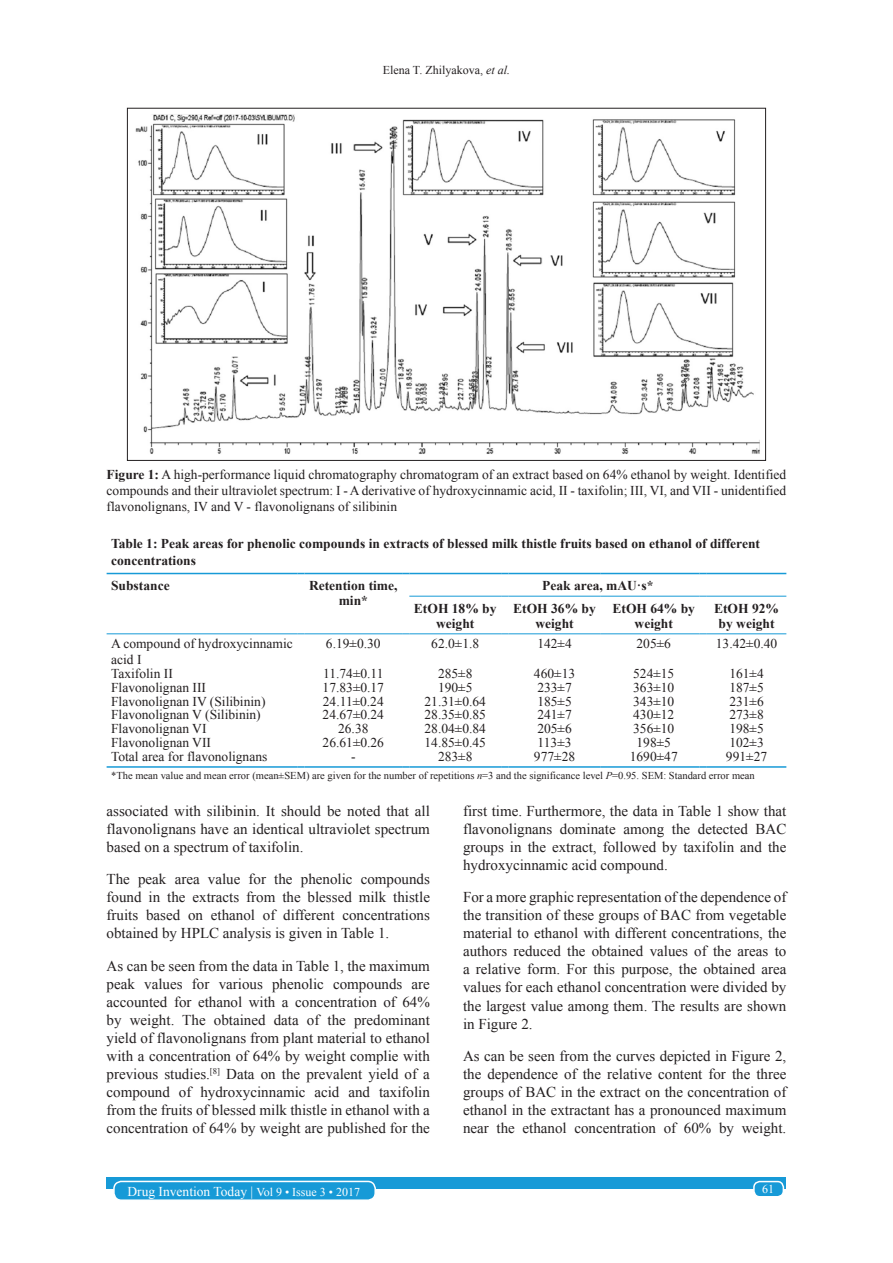
<style>
.page{position:relative;width:893px;height:1263px;background:#fff}
.page>*{position:absolute;margin:0;border:0;box-sizing:border-box;transform-origin:0 0}
.TX{font:15px/18px "Times New Roman";color:#231f20;text-align:justify}
.TB{font:13.5px/16.2px "Times New Roman";color:#231f20}
.FGC{font:13.5px/16.2px "Times New Roman";color:#231f20;text-align:justify}
.TT{font:700 13.5px/16.2px "Times New Roman";color:#231f20}
.TCH{font:700 13.5px/15px "Times New Roman";color:#231f20;text-align:center}
.TBL{font:13.5px "Times New Roman";color:#231f20}
.foot1{font:13.5px "Times New Roman";color:#fff}
.t1{font:12px "Times New Roman";color:#231f20}
.foot1-2{font:12px "Times New Roman";color:#fff}
.TFN{font:10.5px "Times New Roman";color:#231f20}
.s1{font-style:italic}
.s2{font-weight:700}
.s3{font-size:12px}
</style>
<div class="page">
<div style="left:106px;top:1177px;width:680px;height:12px;background:#179ad7"></div>
<div style="left:753px;top:1181px;width:30px;height:15px;background:#179ad7;border-radius:6px"></div>
<div style="left:752px;top:1180px;width:31px;height:17px;border:2px solid #fff;border-radius:6px"></div>
<div style="left:114px;top:1181px;width:261px;height:19px;background:#179ad7;border-radius:7px"></div>
<div style="left:113px;top:1180px;width:263px;height:21px;border:2px solid #fff;border-radius:7px"></div>
<img style="left:135px;top:114px;width:625px;height:340px">
<hr style="left:106px;top:766px;width:191px;height:1px;background:#179ad7">
<hr style="left:304px;top:766px;width:98px;height:1px;background:#179ad7">
<hr style="left:409px;top:766px;width:92px;height:1px;background:#179ad7">
<hr style="left:508px;top:766px;width:92px;height:1px;background:#179ad7">
<hr style="left:607px;top:766px;width:92px;height:1px;background:#179ad7">
<hr style="left:706px;top:766px;width:80px;height:1px;background:#179ad7">
<hr style="left:106px;top:573px;width:191px;height:1px;background:#179ad7">
<hr style="left:304px;top:573px;width:98px;height:1px;background:#179ad7">
<hr style="left:409px;top:573px;width:92px;height:1px;background:#179ad7">
<hr style="left:508px;top:573px;width:92px;height:1px;background:#179ad7">
<hr style="left:607px;top:573px;width:92px;height:1px;background:#179ad7">
<hr style="left:706px;top:573px;width:80px;height:1px;background:#179ad7">
<hr style="left:106px;top:633px;width:191px;height:1px;background:#179ad7">
<hr style="left:304px;top:633px;width:98px;height:1px;background:#179ad7">
<hr style="left:409px;top:633px;width:92px;height:1px;background:#179ad7">
<hr style="left:508px;top:633px;width:92px;height:1px;background:#179ad7">
<hr style="left:607px;top:633px;width:92px;height:1px;background:#179ad7">
<hr style="left:706px;top:633px;width:80px;height:1px;background:#179ad7">
<hr style="left:409px;top:596px;width:92px;height:1px;background:#179ad7">
<hr style="left:508px;top:596px;width:92px;height:1px;background:#179ad7">
<hr style="left:607px;top:596px;width:92px;height:1px;background:#179ad7">
<hr style="left:706px;top:596px;width:80px;height:1px;background:#179ad7">
<p class="t1" style="left:382px;top:62px;width:129px">Elena T. Zhilyakova, <span class="s1">et al.</span></p>
<p class="FGC" style="left:106px;top:466px;width:681px"><span class="s2">Figure 1:</span> A high-performance liquid chromatography chromatogram of an extract based on 64% ethanol by weight. Identified compounds and their ultraviolet spectrum: I - A derivative of hydroxycinnamic acid, II - taxifolin; III, VI, and VII - unidentified flavonolignans, IV and V - flavonolignans of silibinin</p>
<p class="TT" style="left:111px;top:535px;width:650px">Table 1: Peak areas for phenolic compounds in extracts of blessed milk thistle fruits based on ethanol of different concentrations</p>
<p class="TCH" style="left:111px;top:578px;width:60px">Substance</p>
<p class="TCH" style="left:309px;top:578px;width:90px">Retention time, min*</p>
<p class="TCH" style="left:542px;top:578px;width:113px">Peak area, mAU·s*</p>
<p class="TCH" style="left:414px;top:600px;width:84px">EtOH 18% by weight</p>
<p class="TCH" style="left:513px;top:600px;width:84px">EtOH 36% by weight</p>
<p class="TCH" style="left:612px;top:600px;width:84px">EtOH 64% by weight</p>
<p class="TCH" style="left:713px;top:600px;width:66px">EtOH 92% by weight</p>
<p class="TB" style="left:111px;top:634px;width:183px">A compound of hydroxycinnamic acid I</p>
<p class="TB" style="left:326px;top:634px;width:56px">6.19±0.30</p>
<p class="TB" style="left:431px;top:634px;width:49px">62.0±1.8</p>
<p class="TB" style="left:537px;top:634px;width:36px">142±4</p>
<p class="TB" style="left:636px;top:634px;width:36px">205±6</p>
<p class="TB" style="left:715px;top:634px;width:63px">13.42±0.40</p>
<p class="TB" style="left:111px;top:664px;width:63px">Taxifolin II</p>
<p class="TB" style="left:323px;top:664px;width:62px">11.74±0.11</p>
<p class="TB" style="left:438px;top:664px;width:36px">285±8</p>
<p class="TB" style="left:533px;top:664px;width:43px">460±13</p>
<p class="TB" style="left:633px;top:664px;width:43px">524±15</p>
<p class="TB" style="left:729px;top:664px;width:36px">161±4</p>
<p class="TB" style="left:111px;top:678px;width:96px">Flavonolignan III</p>
<p class="TB" style="left:322px;top:678px;width:63px">17.83±0.17</p>
<p class="TB" style="left:438px;top:678px;width:36px">190±5</p>
<p class="TB" style="left:537px;top:678px;width:36px">233±7</p>
<p class="TB" style="left:633px;top:678px;width:43px">363±10</p>
<p class="TB" style="left:729px;top:678px;width:36px">187±5</p>
<p class="TB" style="left:111px;top:692px;width:156px">Flavonolignan IV (Silibinin)</p>
<p class="TB" style="left:323px;top:692px;width:62px">24.11±0.24</p>
<p class="TB" style="left:424px;top:692px;width:63px">21.31±0.64</p>
<p class="TB" style="left:537px;top:692px;width:36px">185±5</p>
<p class="TB" style="left:633px;top:692px;width:43px">343±10</p>
<p class="TB" style="left:729px;top:692px;width:36px">231±6</p>
<p class="TB" style="left:111px;top:706px;width:151px">Flavonolignan V (Silibinin)</p>
<p class="TB" style="left:322px;top:706px;width:63px">24.67±0.24</p>
<p class="TB" style="left:424px;top:706px;width:63px">28.35±0.85</p>
<p class="TB" style="left:537px;top:706px;width:36px">241±7</p>
<p class="TB" style="left:633px;top:706px;width:43px">430±12</p>
<p class="TB" style="left:729px;top:706px;width:36px">273±8</p>
<p class="TB" style="left:111px;top:720px;width:97px">Flavonolignan VI</p>
<p class="TB" style="left:338px;top:720px;width:32px">26.38</p>
<p class="TB" style="left:424px;top:720px;width:63px">28.04±0.84</p>
<p class="TB" style="left:537px;top:720px;width:36px">205±6</p>
<p class="TB" style="left:633px;top:720px;width:43px">356±10</p>
<p class="TB" style="left:729px;top:720px;width:36px">198±5</p>
<p class="TB" style="left:111px;top:734px;width:101px">Flavonolignan VII</p>
<p class="TB" style="left:322px;top:734px;width:63px">26.61±0.26</p>
<p class="TB" style="left:424px;top:734px;width:63px">14.85±0.45</p>
<p class="TB" style="left:537px;top:734px;width:35px">113±3</p>
<p class="TB" style="left:636px;top:734px;width:36px">198±5</p>
<p class="TB" style="left:729px;top:734px;width:36px">102±3</p>
<p class="TBL" style="left:111px;top:747px;width:158px">Total area for flavonolignans</p>
<p class="TBL" style="left:351px;top:747px;width:5px">‑</p>
<p class="TBL" style="left:438px;top:747px;width:36px">283±8</p>
<p class="TBL" style="left:533px;top:747px;width:43px">977±28</p>
<p class="TBL" style="left:629px;top:747px;width:49px">1690±47</p>
<p class="TBL" style="left:725px;top:747px;width:43px">991±27</p>
<p class="TFN" style="left:111px;top:768px;width:645px">*The mean value and mean error (mean±SEM) are given for the number of repetitions <span class="s1">n</span>=3 and the significance level <span class="s1">P</span>=0.95. SEM: Standard error mean</p>
<p class="TX" style="left:106px;top:801px;width:325px">associated with silibinin. It should be noted that all flavonolignans have an identical ultraviolet spectrum based on a spectrum of taxifolin.</p>
<p class="TX" style="left:106px;top:870px;width:325px">The peak area value for the phenolic compounds found in the extracts from the blessed milk thistle fruits based on ethanol of different concentrations obtained by HPLC analysis is given in Table 1.</p>
<p class="TX" style="left:106px;top:956px;width:325px">As can be seen from the data in Table 1, the maximum peak values for various phenolic compounds are accounted for ethanol with a concentration of 64% by weight. The obtained data of the predominant yield of flavonolignans from plant material to ethanol with a concentration of 64% by weight complie with previous studies.<sup>[8]</sup> Data on the prevalent yield of a compound of hydroxycinnamic acid and taxifolin from the fruits of blessed milk thistle in ethanol with a concentration of 64% by weight are published for the</p>
<p class="TX" style="left:463px;top:801px;width:325px">first time. Furthermore, the data in Table 1 show that flavonolignans dominate among the detected BAC groups in the extract, followed by taxifolin and the hydroxycinnamic acid compound.</p>
<p class="TX" style="left:463px;top:888px;width:325px">For a more graphic representation of the dependence of the transition of these groups of BAC from vegetable material to ethanol with different concentrations, the authors reduced the obtained values of the areas to a relative form. For this purpose, the obtained area values for each ethanol concentration were divided by the largest value among them. The results are shown in Figure 2.</p>
<p class="TX" style="left:463px;top:1046px;width:325px">As can be seen from the curves depicted in Figure 2, the dependence of the relative content for the three groups of BAC in the extract on the concentration of ethanol in the extractant has a pronounced maximum near the ethanol concentration of 60% by weight.</p>
<p class="foot1" style="left:127px;top:1181px;width:234px">Drug Invention Today | <span class="s3">Vol 9 • Issue 3 • 2017</span></p>
<p class="foot1-2" style="left:761px;top:1180px;width:13px">61</p>
</div>
